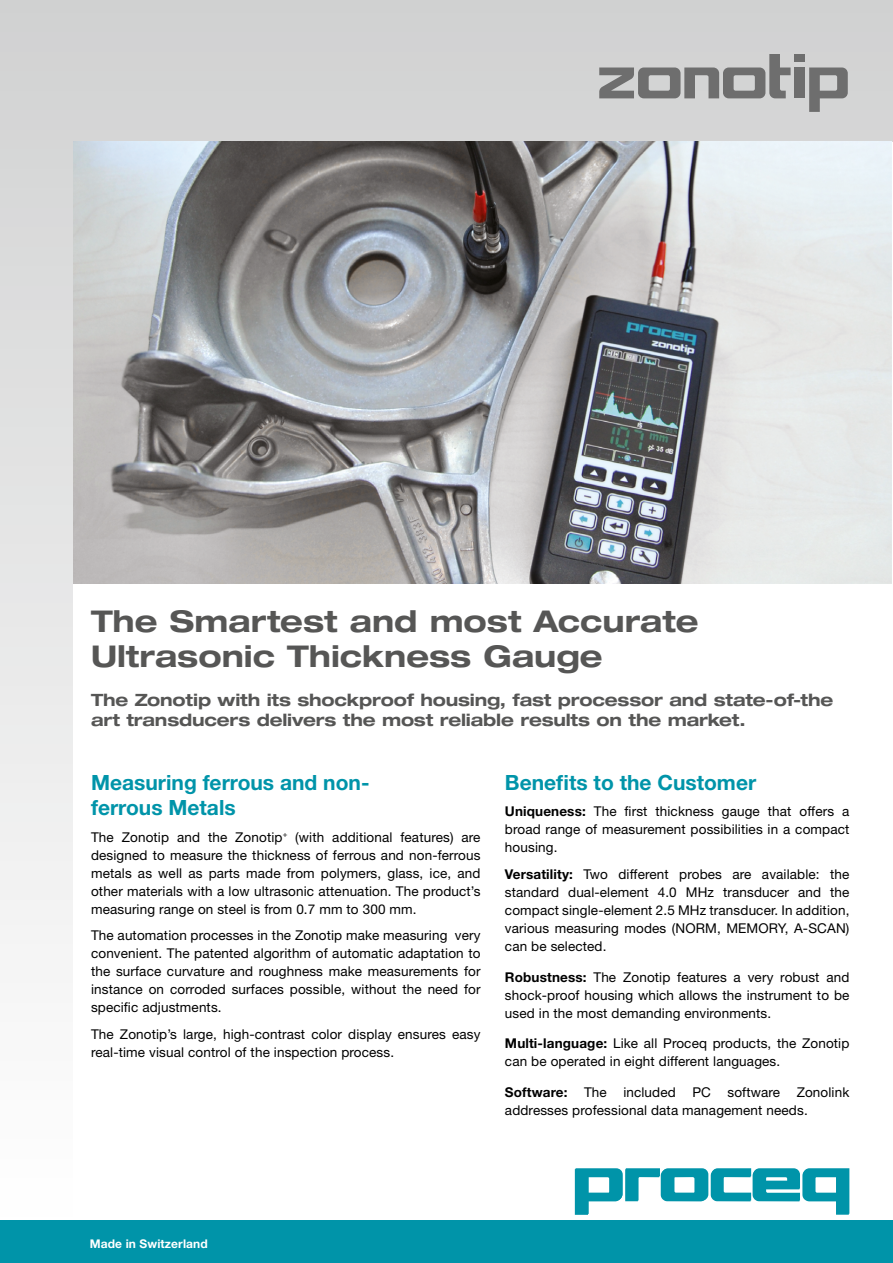
<style>
.page{position:relative;width:893px;height:1263px;background:#fff}
.page>*{position:absolute;margin:0;border:0;box-sizing:border-box;transform-origin:0 0}
.t1{font:700 expanded 30px/34.5px "Helvetica Neue";color:#565655}
.t2{font:700 21px/25.2px "Helvetica Neue";color:#0094a9}
.t3{font:700 expanded 16.95px/20.4px "Helvetica Neue";letter-spacing:-.01em;color:#565655}
.t4{font:13.5px/18px "Helvetica Neue";letter-spacing:.01em;color:#000;text-align:justify}
.t5{font:700 12px "Helvetica Neue";letter-spacing:.01em;color:#fff}
.s1{font-weight:700}
</style>
<div class="page">
<div style="left:0;top:0;width:893px;height:1231px;background:linear-gradient(to bottom,#d0d1d1,#fff)"></div>
<div style="left:74px;top:143px;width:819px;height:1079px;background:#fff"></div>
<div style="left:0;top:1220px;width:893px;height:43px;background:#0094a9"></div>
<svg style="left:599px;top:54px;width:192px;height:44px;background:#a3a3a3"></svg>
<div style="left:794px;top:68px;width:11px;height:30px;background:#6e6e6e"></div>
<div style="left:794px;top:54px;width:11px;height:8px;background:#6e6e6e"></div>
<svg style="left:809px;top:68px;width:39px;height:44px;background:#969696"></svg>
<img style="left:73px;top:142px;width:819px;height:441px">
<svg style="left:575px;top:1168px;width:274px;height:47px"></svg>
<h1 class="t1" style="left:91px;top:603px;width:609px">The Smartest and most Accurate<br>Ultrasonic Thickness Gauge</h1>
<p class="t3" style="left:91px;top:689px;width:744px">The Zonotip with its shockproof housing, fast processor and state-of-the art transducers delivers the most reliable results on the market.</p>
<h2 class="t2" style="left:91px;top:769px;width:280px">Measuring ferrous and non&shy;ferrous Metals</h2>
<p class="t4" style="left:91px;top:828px;width:391px">The Zonotip and the Zonotip<sup>+</sup> (with additional features) are designed to measure the thickness of ferrous and non-ferrous metals as well as parts made from polymers, glass, ice, and other materials with a low ultrasonic attenuation. The product’s measuring range on steel is from 0.7 mm to 300 mm.</p>
<p class="t4" style="left:91px;top:926px;width:391px">The automation processes in the Zonotip make measuring very convenient. The patented algorithm of automatic adaptation to the surface curvature and roughness make measurements for instance on corroded surfaces possible, without the need for specific adjustments.</p>
<p class="t4" style="left:91px;top:1025px;width:391px">The Zonotip’s large, high-contrast color display ensures easy real-time visual control of the inspection process.</p>
<h2 class="t2" style="left:505px;top:769px;width:253px">Benefits to the Customer</h2>
<p class="t4" style="left:505px;top:802px;width:346px"><span class="s1">Uniqueness:</span> The first thickness gauge that offers a broad range of measurement possibilities in a compact housing.</p>
<p class="t4" style="left:505px;top:865px;width:346px"><span class="s1">Versatility:</span> Two different probes are available: the standard dual-element 4.0 MHz transducer and the compact single-element 2.5 MHz transducer. In addition, various measuring modes (NORM, MEMORY, A-SCAN) can be selected.</p>
<p class="t4" style="left:505px;top:968px;width:346px"><span class="s1">Robustness:</span> The Zonotip features a very robust and shock-proof housing which allows the instrument to be used in the most demanding environments.</p>
<p class="t4" style="left:505px;top:1034px;width:346px"><span class="s1">Multi-language:</span> Like all Proceq products, the Zonotip can be operated in eight different languages.</p>
<p class="t4" style="left:505px;top:1083px;width:346px"><span class="s1">Software:</span> The included PC software Zonolink addresses professional data management needs.</p>
<p class="t5" style="left:90px;top:1236px;width:120px">Made in Switzerland</p>
<p class="t5" style="left:125px;top:1238px;width:120px">Made in Switzerland</p>
</div>
